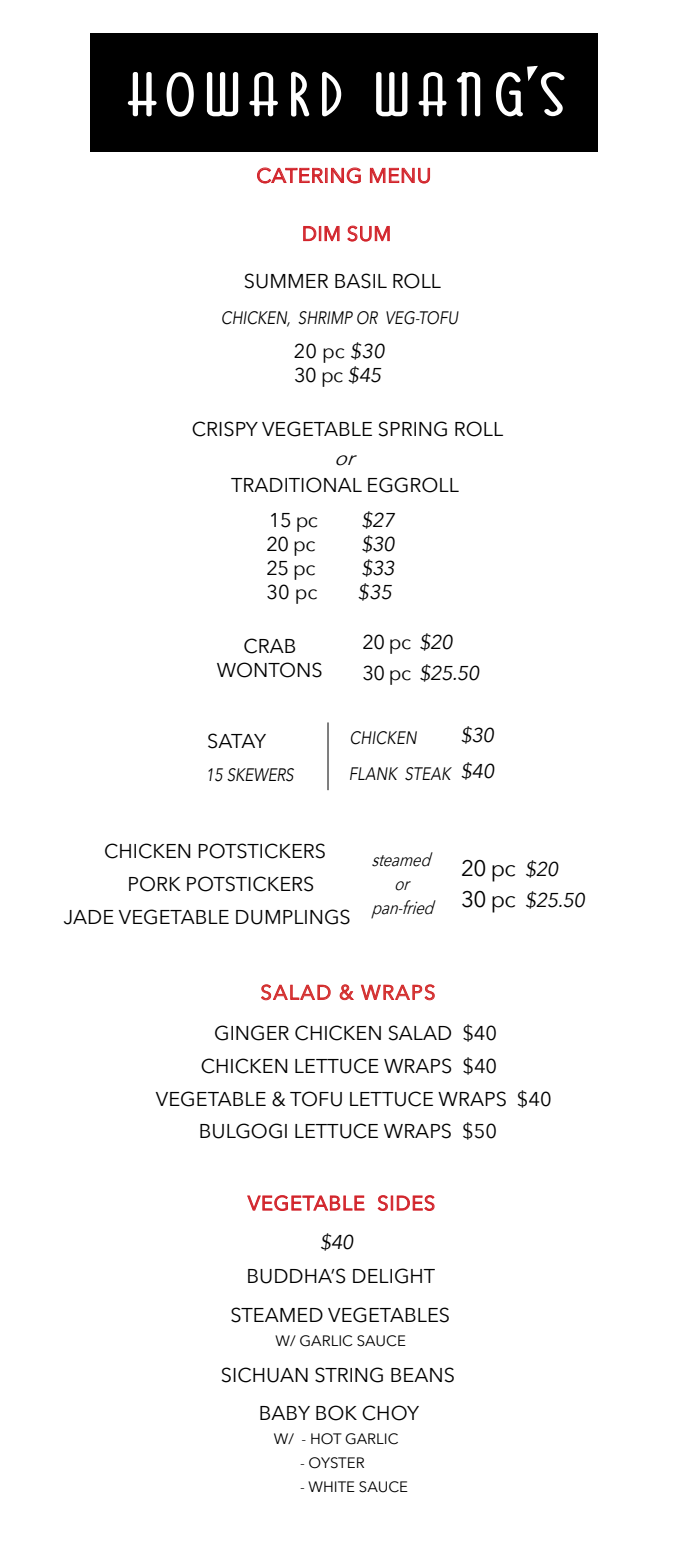
<style>
.page{position:relative;width:688px;height:1559px;background:#fff}
.page>*{position:absolute;margin:0;border:0;box-sizing:border-box;transform-origin:0 0}
.t1{font:22.5px "Avenir Next";color:#000}
.t2{font:20px/33px "Avenir Next";color:#000;text-align:center}
.t3{font:20px "Avenir Next";letter-spacing:.025em;color:#d2232a}
.t4{font:20px "Avenir Next";letter-spacing:.025em;color:#d2232a;scale:1.04 1}
.t5{font:20px "Avenir Next";letter-spacing:.075em;color:#d3302d}
.t6{font:italic 20px "Avenir Next";color:#000}
.t7{font:18px/36.5px "Avenir Next";color:#000;scale:.83 1}
.t8{font:italic 18px/24px "Avenir Next";color:#000;text-align:center;scale:.83 1}
.t9{font:15px "Avenir Next";color:#000}
.s1{font-size:20px}
.s2{font-size:22.5px}
</style>
<div class="page">
<svg style="left:303px;top:226px;width:37px;height:16px"></svg>
<svg style="left:347px;top:225px;width:43px;height:17px"></svg>
<svg style="left:261px;top:984px;width:70px;height:17px"></svg>
<svg style="left:339px;top:984px;width:96px;height:17px"></svg>
<svg style="left:247px;top:1195px;width:117px;height:16px"></svg>
<svg style="left:377px;top:1195px;width:58px;height:16px"></svg>
<hr style="left:327px;top:722px;width:1px;height:68px;background:#000">
<svg style="left:369px;top:167px;width:61px;height:17px"></svg>
<svg style="left:257px;top:167px;width:104px;height:17px"></svg>
<div style="left:90px;top:33px;width:508px;height:118px;background:#000"></div>
<svg style="left:457px;top:72px;width:23px;height:44px"></svg>
<svg style="left:376px;top:72px;width:31px;height:44px"></svg>
<svg style="left:207px;top:72px;width:31px;height:44px"></svg>
<svg style="left:128px;top:72px;width:29px;height:44px"></svg>
<svg style="left:418px;top:72px;width:28px;height:44px"></svg>
<svg style="left:249px;top:72px;width:29px;height:44px"></svg>
<svg style="left:291px;top:72px;width:18px;height:45px"></svg>
<svg style="left:166px;top:72px;width:28px;height:45px"></svg>
<svg style="left:322px;top:72px;width:19px;height:44px"></svg>
<svg style="left:496px;top:65px;width:68px;height:51px"></svg>
<p class="t4" style="left:256px;top:159px;width:170px">CATERING MENU</p>
<p class="t3" style="left:302px;top:217px;width:91px">DIM SUM</p>
<p class="t2" style="left:244px;top:263px;width:199px">SUMMER BASIL ROLL</p>
<p class="t7" style="left:221px;top:299px;width:292px">CHICKEN, SHRIMP OR VEG-TOFU</p>
<p class="t2" style="left:294px;top:334px;width:97px">20 pc $30</p>
<p class="t2" style="left:294px;top:358px;width:94px">30 pc $45</p>
<p class="t2" style="left:192px;top:412px;width:313px">CRISPY VEGETABLE SPRING ROLL</p>
<p class="t6" style="left:334px;top:441px;width:33px">or</p>
<p class="t2" style="left:231px;top:467px;width:229px">TRADITIONAL EGGROLL</p>
<p class="t2" style="left:269px;top:503px;width:50px">15 pc</p>
<p class="t2" style="left:361px;top:503px;width:40px">$27</p>
<p class="t2" style="left:266px;top:527px;width:50px">20 pc</p>
<p class="t2" style="left:361px;top:527px;width:40px">$30</p>
<p class="t2" style="left:266px;top:551px;width:50px">25 pc</p>
<p class="t2" style="left:361px;top:551px;width:40px">$33</p>
<p class="t2" style="left:266px;top:575px;width:52px">30 pc</p>
<p class="t2" style="left:357px;top:575px;width:41px">$35</p>
<p class="t2" style="left:217px;top:633px;width:107px;line-height:24px">CRAB<br>WONTONS</p>
<p class="t2" style="left:207px;top:724px;width:61px">SATAY</p>
<p class="t7" style="left:205px;top:755px;width:113px">15 SKEWERS</p>
<p class="t2" style="left:362px;top:625px;width:123px;line-height:31.5px;text-align:left">20 pc $20<br>3 0 p c $25.50</p>
<p class="t2" style="left:460px;top:718px;width:40px">$30</p>
<p class="t7" style="left:348px;top:718px;width:182px">CHICKEN<br>FLANK STEAK <span class="s1">$40</span></p>
<p class="t2" style="left:104px;top:833px;width:224px">CHICKEN POTSTICKERS</p>
<p class="t2" style="left:64px;top:867px;width:289px;text-align:left;text-indent:64px">PORK POTSTICKERS<br>JADE VEGETABLE DUMPLINGS</p>
<p class="t8" style="left:371px;top:847px;width:86px">steamed or pan-fried</p>
<p class="t5" style="left:260px;top:975px;width:176px">SALAD &amp; WRAPS</p>
<p class="t1" style="left:461px;top:849px;width:103px">20 pc <span class="s1">$20</span></p>
<p class="t2" style="left:461px;top:882px;width:130px"><span class="s2">3 0 p c</span> $25.50</p>
<p class="t2" style="left:156px;top:1016px;width:397px">GINGER CHICKEN SALAD $40<br>CHICKEN LETTUCE WRAPS $40<br>VEGETABLE &amp; TOFU LETTUCE WRAPS $40</p>
<p class="t2" style="left:199px;top:1113px;width:300px">BULGOGI LETTUCE WRAPS $50</p>
<p class="t3" style="left:248px;top:1186px;width:189px">VEGETABLE SIDES</p>
<p class="t2" style="left:319px;top:1225px;width:40px">$40</p>
<p class="t2" style="left:231px;top:1256px;width:221px;line-height:38.8px">BUDDHA’S DELIGHT<br>STEAMED VEGETABLES</p>
<p class="t9" style="left:275px;top:1328px;width:132px">W/ GARLIC SAUCE</p>
<p class="t2" style="left:221px;top:1355px;width:235px;line-height:37.8px">SICHUAN STRING BEANS<br>BABY BOK CHOY</p>
<p class="t9" style="left:274px;top:1426px;width:126px">W/ - HOT GARLIC</p>
<p class="t9" style="left:300px;top:1450px;width:66px">- OYSTER</p>
<p class="t9" style="left:300px;top:1474px;width:109px">- WHITE SAUCE</p>
</div>
